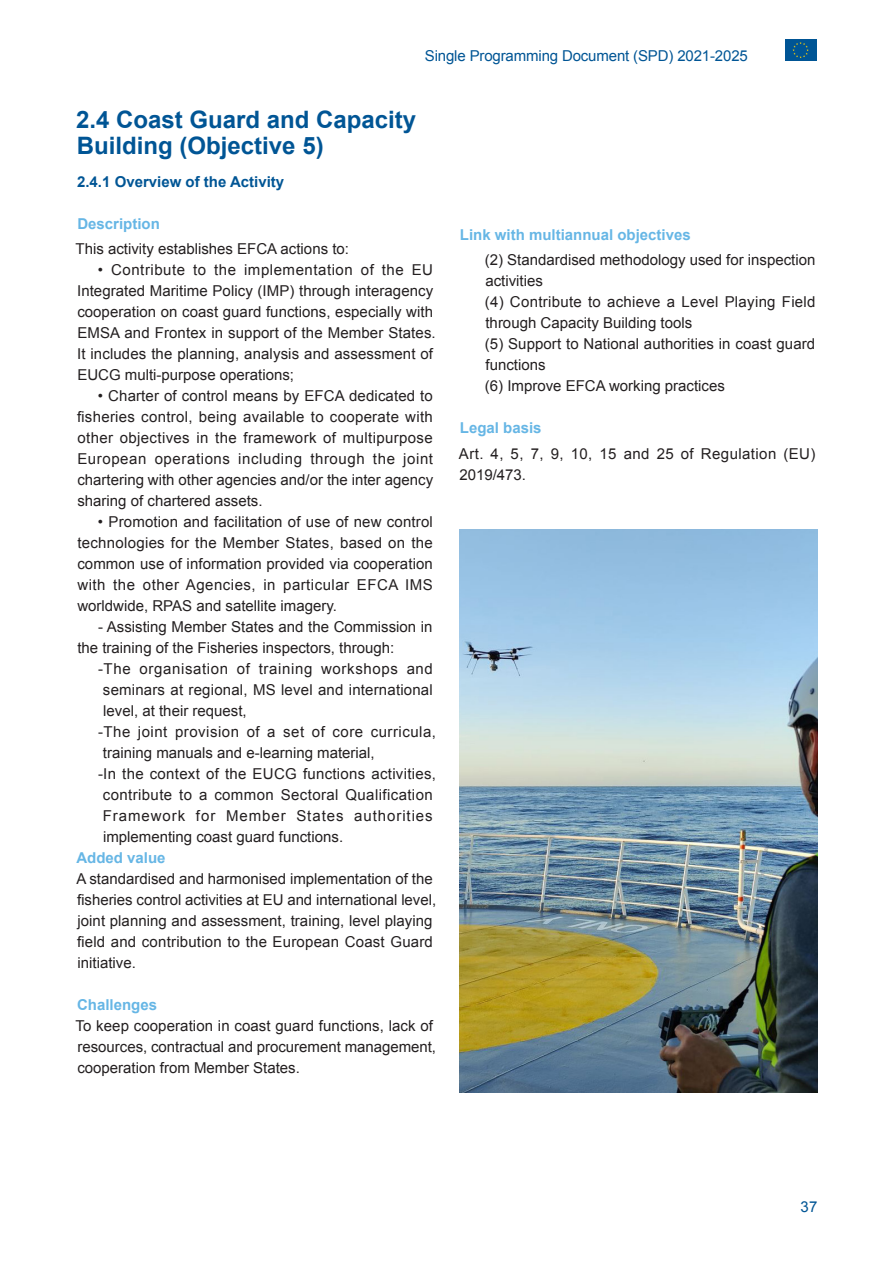
<style>
.page{position:relative;width:893px;height:1263px;background:#fff}
.page>*{position:absolute;margin:0;border:0;box-sizing:border-box;transform-origin:0 0}
.Contenido{font:700 24px/26.2px "Arial";color:#005595}
.Contenido-2{font:15px/21px "Arial";letter-spacing:.005em;color:#231f20}
.Contenido-3{font:15px/21px "Arial";letter-spacing:.025em;color:#231f20}
.Contenido-4{font:700 15px "Arial";color:#66b6e5}
.Contenido-5{font:15px/21px "Arial";letter-spacing:.03em;color:#231f20}
.t1{font:15px "Arial";letter-spacing:-.01em;color:#005595}
.Contenido-6{font:700 15px "Arial";color:#005595}
</style>
<div class="page">
<div style="left:785px;top:40px;width:31px;height:21px;background:#005595"></div>
<svg style="left:792px;top:42px;width:17px;height:16px"></svg>
<img style="left:459px;top:530px;width:358px;height:563px">
<p class="t1" style="left:425px;top:46px;width:324px">Single Programming Document (SPD) 2021-2025</p>
<p class="Contenido" style="left:76px;top:107px;width:342px">2.4 Coast Guard and Capacity<br>Building (Objective 5)</p>
<p class="Contenido-6" style="left:77px;top:172px;width:209px">2.4.1 Overview of the Activity</p>
<p class="Contenido-4" style="left:77px;top:214px;width:84px">Description</p>
<p class="Contenido-2" style="left:76px;top:238px;width:275px">This activity establishes EFCA actions to:</p>
<p class="Contenido-2" style="left:77px;top:259px;width:360px;text-indent:21px">• Contribute to the implementation of the EU Integrated Maritime Policy (IMP) through interagency cooperation on coast guard functions, especially with EMSA and Frontex in support of the Member States.<br>It includes the planning, analysis and assessment of EUCG multi-purpose operations;</p>
<p class="Contenido-2" style="left:77px;top:385px;width:358px;text-align:justify;text-indent:21px">• Charter of control means by EFCA dedicated to fisheries control, being available to cooperate with other objectives in the framework of multipurpose European operations including through the joint chartering with other agencies and/or the inter agency sharing of chartered assets.</p>
<p class="Contenido-2" style="left:77px;top:511px;width:357px;text-align:justify;text-indent:21px">• Promotion and facilitation of use of new control technologies for the Member States, based on the common use of information provided via cooperation with the other Agencies, in particular EFCA IMS worldwide, RPAS and satellite imagery.</p>
<p class="Contenido-2" style="left:77px;top:616px;width:357px;text-indent:21px">- Assisting Member States and the Commission in the training of the Fisheries inspectors, through:</p>
<p class="Contenido-2" style="left:103px;top:658px;width:331px;text-align:justify;text-indent:-5px">-The organisation of training workshops and seminars at regional, MS level and international level, at their request,</p>
<p class="Contenido-2" style="left:103px;top:721px;width:335px;text-indent:-5px">-The joint provision of a set of core curricula, training manuals and e-learning material,</p>
<p class="Contenido-3" style="left:103px;top:763px;width:335px;text-indent:-5px">-In the context of the EUCG functions activities, contribute to a common Sectoral Qualification Framework for Member States authorities implementing coast guard functions.</p>
<p class="Contenido-4" style="left:76px;top:848px;width:91px">Added value</p>
<p class="Contenido-2" style="left:76px;top:868px;width:361px">A standardised and harmonised implementation of the fisheries control activities at EU and international level, joint planning and assessment, training, level playing field and contribution to the European Coast Guard initiative.</p>
<p class="Contenido-4" style="left:77px;top:995px;width:82px">Challenges</p>
<p class="Contenido-2" style="left:76px;top:1015px;width:362px">To keep cooperation in coast guard functions, lack of resources, contractual and procurement management, cooperation from Member States.</p>
<p class="Contenido-4" style="left:460px;top:225px;width:232px">Link with multiannual objectives</p>
<p class="Contenido-2" style="left:485px;top:250px;width:332px">(2) Standardised methodology used for inspection activities</p>
<p class="Contenido-2" style="left:485px;top:292px;width:332px">(4) Contribute to achieve a Level Playing Field through Capacity Building tools</p>
<p class="Contenido-2" style="left:485px;top:334px;width:332px">(5) Support to National authorities in coast guard functions</p>
<p class="Contenido-2" style="left:485px;top:376px;width:242px">(6) Improve EFCA working practices</p>
<p class="Contenido-4" style="left:460px;top:418px;width:83px">Legal basis</p>
<p class="Contenido-5" style="left:459px;top:443px;width:358px">Art. 4, 5, 7, 9, 10, 15 and 25 of Regulation (EU)<br>2019/473.</p>
<p class="t1" style="left:801px;top:1197px;width:18px">37</p>
</div>
